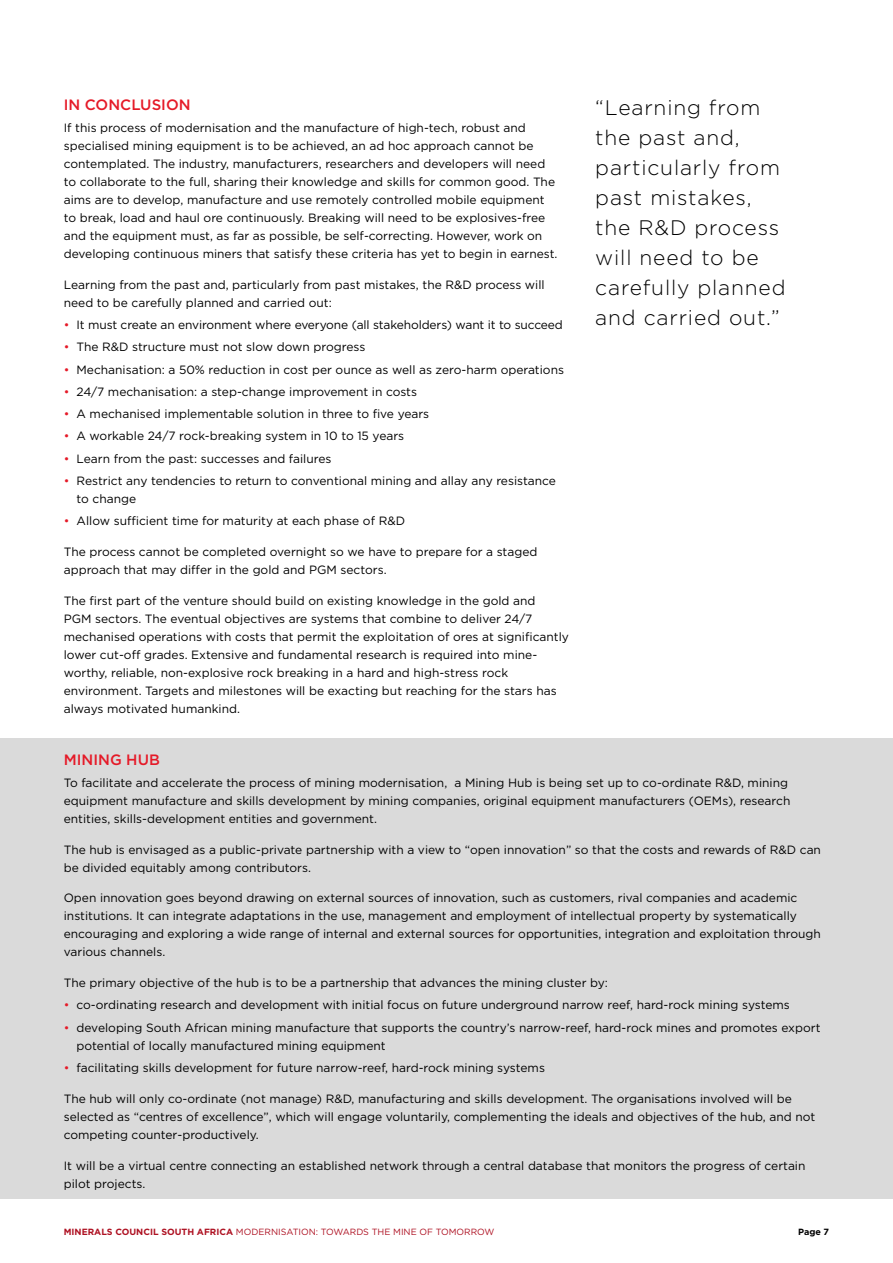
<style>
.page{position:relative;width:893px;height:1263px;background:#fff}
.page>*{position:absolute;margin:0;border:0;box-sizing:border-box;transform-origin:0 0}
.t1{font:300 21px/30px "Gotham";letter-spacing:.04em;color:#000}
.t2{font:500 15px "Gotham";color:#e51a28}
.t3{font:12px/18px "Gotham";color:#000}
.t4{font:9px "Gotham";color:#ae1122}
.t5{font:700 9px "Gotham";color:#000}
.s1{color:#e51a28}
.s2{font-weight:700}
</style>
<div class="page">
<div style="left:0;top:738px;width:893px;height:461px;background:#dadada"></div>
<p class="t2" style="left:64px;top:95px;width:128px">IN CONCLUSION</p>
<p class="t3" style="left:64px;top:119px;width:495px">If this process of modernisation and the manufacture of high-tech, robust and specialised mining equipment is to be achieved, an ad hoc approach cannot be contemplated. The industry, manufacturers, researchers and developers will need to collaborate to the full, sharing their knowledge and skills for common good. The aims are to develop, manufacture and use remotely controlled mobile equipment to break, load and haul ore continuously. Breaking will need to be explosives-free and the equipment must, as far as possible, be self-correcting. However, work on developing continuous miners that satisfy these criteria has yet to begin in earnest.</p>
<p class="t3" style="left:64px;top:275px;width:482px">Learning from the past and, particularly from past mistakes, the R&amp;D process will need to be carefully planned and carried out:</p>
<p class="t3" style="left:64px;top:316px;width:501px"><span class="s1">•</span> It must create an environment where everyone (all stakeholders) want it to succeed</p>
<p class="t3" style="left:64px;top:338px;width:303px"><span class="s1">•</span> The R&amp;D structure must not slow down progress</p>
<p class="t3" style="left:64px;top:360px;width:502px"><span class="s1">•</span> Mechanisation: a 50% reduction in cost per ounce as well as zero-harm operations</p>
<p class="t3" style="left:64px;top:382px;width:355px"><span class="s1">•</span> 24/7 mechanisation: a step-change improvement in costs</p>
<p class="t3" style="left:64px;top:405px;width:367px"><span class="s1">•</span> A mechanised implementable solution in three to five years</p>
<p class="t3" style="left:64px;top:427px;width:342px"><span class="s1">•</span> A workable 24/7 rock-breaking system in 10 to 15 years</p>
<p class="t3" style="left:64px;top:449px;width:269px"><span class="s1">•</span> Learn from the past: successes and failures</p>
<p class="t3" style="left:77px;top:471px;width:481px;text-indent:-13px"><span class="s1">•</span> Restrict any tendencies to return to conventional mining and allay any resistance to change</p>
<p class="t3" style="left:64px;top:512px;width:343px"><span class="s1">•</span> Allow sufficient time for maturity at each phase of R&amp;D</p>
<p class="t3" style="left:64px;top:542px;width:475px">The process cannot be completed overnight so we have to prepare for a staged approach that may differ in the gold and PGM sectors.</p>
<p class="t3" style="left:64px;top:591px;width:507px">The first part of the venture should build on existing knowledge in the gold and<br>PGM sectors. The eventual objectives are systems that combine to deliver 24/7 mechanised operations with costs that permit the exploitation of ores at significantly lower cut-off grades. Extensive and fundamental research is required into mine&shy;worthy, reliable, non-explosive rock breaking in a hard and high-stress rock environment. Targets and milestones will be exacting but reaching for the stars has always motivated humankind.</p>
<p class="t2" style="left:64px;top:749px;width:98px">MINING HUB</p>
<p class="t3" style="left:64px;top:773px;width:728px">To facilitate and accelerate the process of mining modernisation, a Mining Hub is being set up to co-ordinate R&amp;D, mining equipment manufacture and skills development by mining companies, original equipment manufacturers (OEMs), research entities, skills-development entities and government.</p>
<p class="t3" style="left:64px;top:840px;width:759px">The hub is envisaged as a public-private partnership with a view to “open innovation” so that the costs and rewards of R&amp;D can be divided equitably among contributors.</p>
<p class="t3" style="left:64px;top:889px;width:759px">Open innovation goes beyond drawing on external sources of innovation, such as customers, rival companies and academic institutions. It can integrate adaptations in the use, management and employment of intellectual property by systematically encouraging and exploring a wide range of internal and external sources for opportunities, integration and exploitation through various channels.</p>
<p class="t3" style="left:64px;top:974px;width:546px">The primary objective of the hub is to be a partnership that advances the mining cluster by:</p>
<p class="t3" style="left:64px;top:996px;width:728px"><span class="s1">•</span> co-ordinating research and development with initial focus on future underground narrow reef, hard-rock mining systems</p>
<p class="t3" style="left:77px;top:1018px;width:745px;text-indent:-13px"><span class="s1">•</span> developing South African mining manufacture that supports the country’s narrow-reef, hard-rock mines and promotes export potential of locally manufactured mining equipment</p>
<p class="t3" style="left:64px;top:1058px;width:483px"><span class="s1">•</span> facilitating skills development for future narrow-reef, hard-rock mining systems</p>
<p class="t3" style="left:64px;top:1089px;width:753px">The hub will only co-ordinate (not manage) R&amp;D, manufacturing and skills development. The organisations involved will be selected as “centres of excellence”, which will engage voluntarily, complementing the ideals and objectives of the hub, and not competing counter-productively.</p>
<p class="t3" style="left:64px;top:1156px;width:743px">It will be a virtual centre connecting an established network through a central database that monitors the progress of certain pilot projects.</p>
<h1 class="t1" style="left:595px;top:92px;width:192px">“Learning from the past and, particularly from past mistakes, the R&amp;D process will need to be carefully planned and carried out.”</h1>
<p class="t4" style="left:64px;top:1226px;width:432px"><span class="s2">MINERALS COUNCIL SOUTH AFRICA</span> MODERNISATION: TOWARDS THE MINE OF TOMORROW</p>
<p class="t5" style="left:798px;top:1225px;width:33px">Page 7</p>
</div>
